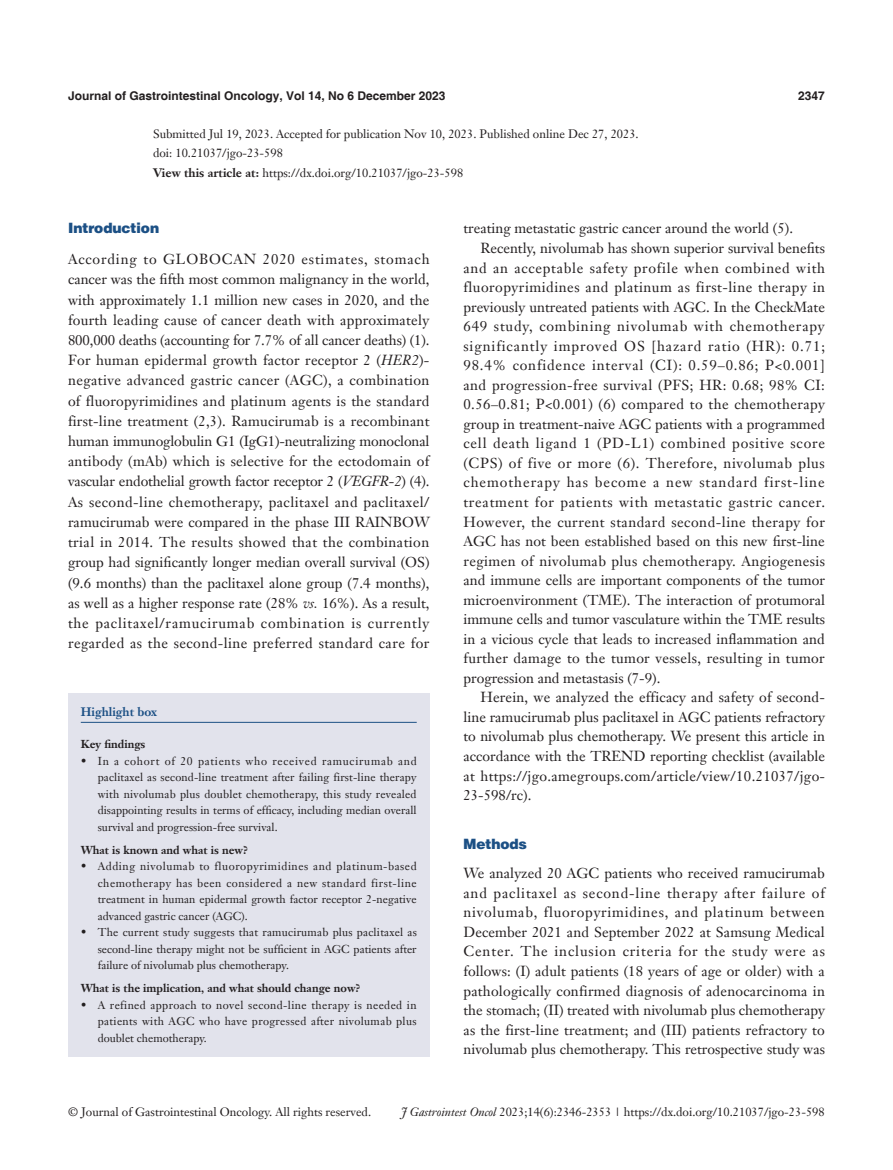
<style>
.page{position:relative;width:893px;height:1170px;background:#fff}
.page>*{position:absolute;margin:0;border:0;box-sizing:border-box;transform-origin:0 0}
.t1{font:14.25px/19.5px "Janson Text LT";color:#231f20;text-align:justify}
._1ji-zhengti{font:900 14.25px "Helvetica";color:#1c5085}
._1ji-6_5{font:900 14.25px "Helvetica";color:#1c5085}
.A-time{font:12px "Janson Text LT";color:#231f20}
.t2{font:700 12px "Helvetica";color:#231f20}
.A-View_this_article{font:12px "Janson Text LT";color:#231f20}
.A-doi{font:12px "Janson Text LT";color:#231f20}
.Cite{font:700 12px "Janson Text LT";color:#1c5085}
.Cite-2{font:11.25px/16.5px "Janson Text LT";color:#231f20;text-align:justify}
.Cite-3{font:700 11.25px "Janson Text LT";color:#231f20}
.s1{font-weight:700}
.s2{font-style:italic}
</style>
<div class="page">
<div style="left:68px;top:693px;width:361px;height:363px;background:#e2e3ec"></div>
<hr style="left:81px;top:722px;width:336px;height:1px;background:#1c5085">
<p class="t2" style="left:68px;top:88px;width:379px">Journal of Gastrointestinal Oncology, Vol 14, No 6 December 2023</p>
<p class="t2" style="left:798px;top:88px;width:28px">2347</p>
<p class="A-time" style="left:153px;top:126px;width:487px">Submitted Jul 19, 2023. Accepted for publication Nov 10, 2023. Published online Dec 27, 2023.</p>
<p class="A-doi" style="left:153px;top:146px;width:131px">doi: 10.21037/jgo-23-598</p>
<p class="A-View_this_article" style="left:153px;top:165px;width:312px"><span class="s1">View this article at:</span> https://dx.doi.org/10.21037/jgo-23-598</p>
<p class="_1ji-zhengti" style="left:68px;top:219px;width:93px">Introduction</p>
<p class="t1" style="left:68px;top:249px;width:363px;line-height:20.2px">According to GLOBOCAN 2020 estimates, stomach cancer was the fifth most common malignancy in the world, with approximately 1.1 million new cases in 2020, and the fourth leading cause of cancer death with approximately 800,000 deaths (accounting for 7.7% of all cancer deaths) (1).<br>For human epidermal growth factor receptor 2 (<span class="s2">HER2</span>)<span class="s2">- </span>negative advanced gastric cancer (AGC), a combination of fluoropyrimidines and platinum agents is the standard first-line treatment (2,3). Ramucirumab is a recombinant human immunoglobulin G1 (IgG1)-neutralizing monoclonal antibody (mAb) which is selective for the ectodomain of vascular endothelial growth factor receptor 2 (<span class="s2">VEGFR-2</span>) (4).<br>As second-line chemotherapy, paclitaxel and paclitaxel/ ramucirumab were compared in the phase III RAINBOW trial in 2014. The results showed that the combination group had significantly longer median overall survival (OS) (9.6 months) than the paclitaxel alone group (7.4 months), as well as a higher response rate (28% <span class="s2">vs.</span> 16%). As a result, the paclitaxel/ramucirumab combination is currently regarded as the second-line preferred standard care for</p>
<p class="Cite" style="left:81px;top:704px;width:78px">Highlight box</p>
<p class="Cite-3" style="left:81px;top:737px;width:66px">Key findings</p>
<p class="Cite-2" style="left:98px;top:752px;width:320px;text-indent:-17px">• In a cohort of 20 patients who received ramucirumab and paclitaxel as second-line treatment after failing first-line therapy with nivolumab plus doublet chemotherapy, this study revealed disappointing results in terms of efficacy, including median overall survival and progression-free survival.</p>
<p class="Cite-3" style="left:81px;top:842px;width:169px">What is known and what is new?</p>
<p class="Cite-2" style="left:98px;top:858px;width:320px;text-indent:-17px">• Adding nivolumab to fluoropyrimidines and platinum-based chemotherapy has been considered a new standard first-line treatment in human epidermal growth factor receptor 2-negative advanced gastric cancer (AGC).</p>
<p class="Cite-2" style="left:98px;top:924px;width:321px;text-indent:-17px">• The current study suggests that ramucirumab plus paclitaxel as second-line therapy might not be sufficient in AGC patients after failure of nivolumab plus chemotherapy.</p>
<p class="Cite-3" style="left:81px;top:981px;width:281px">What is the implication, and what should change now?</p>
<p class="Cite-2" style="left:98px;top:996px;width:320px;text-indent:-17px">• A refined approach to novel second-line therapy is needed in patients with AGC who have progressed after nivolumab plus doublet chemotherapy.</p>
<p class="t1" style="left:463px;top:218px;width:331px">treating metastatic gastric cancer around the world (5).</p>
<p class="t1" style="left:463px;top:238px;width:363px;text-indent:17px">Recently, nivolumab has shown superior survival benefits and an acceptable safety profile when combined with fluoropyrimidines and platinum as first-line therapy in previously untreated patients with AGC. In the CheckMate 649 study, combining nivolumab with chemotherapy significantly improved OS [hazard ratio (HR): 0.71; 98.4% confidence interval (CI): 0.59–0.86; P&lt;0.001] and progression-free survival (PFS; HR: 0.68; 98% CI:<br>0.56–0.81; P&lt;0.001) (6) compared to the chemotherapy group in treatment-naive AGC patients with a programmed cell death ligand 1 (PD-L1) combined positive score (CPS) of five or more (6). Therefore, nivolumab plus chemotherapy has become a new standard first-line treatment for patients with metastatic gastric cancer.<br>However, the current standard second-line therapy for AGC has not been established based on this new first-line regimen of nivolumab plus chemotherapy. Angiogenesis and immune cells are important components of the tumor microenvironment (TME). The interaction of protumoral immune cells and tumor vasculature within the TME results in a vicious cycle that leads to increased inflammation and further damage to the tumor vessels, resulting in tumor progression and metastasis (7-9).</p>
<p class="t1" style="left:463px;top:687px;width:363px;text-indent:17px">Herein, we analyzed the efficacy and safety of second&shy;line ramucirumab plus paclitaxel in AGC patients refractory to nivolumab plus chemotherapy. We present this article in accordance with the TREND reporting checklist (available at https://jgo.amegroups.com/article/view/10.21037/jgo-23-598/rc).</p>
<p class="_1ji-6_5" style="left:463px;top:834px;width:65px">Methods</p>
<p class="t1" style="left:463px;top:863px;width:363px">We analyzed 20 AGC patients who received ramucirumab and paclitaxel as second-line therapy after failure of nivolumab, fluoropyrimidines, and platinum between December 2021 and September 2022 at Samsung Medical Center. The inclusion criteria for the study were as follows: (I) adult patients (18 years of age or older) with a pathologically confirmed diagnosis of adenocarcinoma in the stomach; (II) treated with nivolumab plus chemotherapy as the first-line treatment; and (III) patients refractory to nivolumab plus chemotherapy. This retrospective study was</p>
<p class="A-time" style="left:68px;top:1104px;width:304px">© Journal of Gastrointestinal Oncology. All rights reserved.</p>
<p class="A-time" style="left:401px;top:1104px;width:425px"><span class="s2">J Gastrointest Oncol</span> 2023;14(6):2346-2353 | https://dx.doi.org/10.21037/jgo-23-598</p>
</div>
